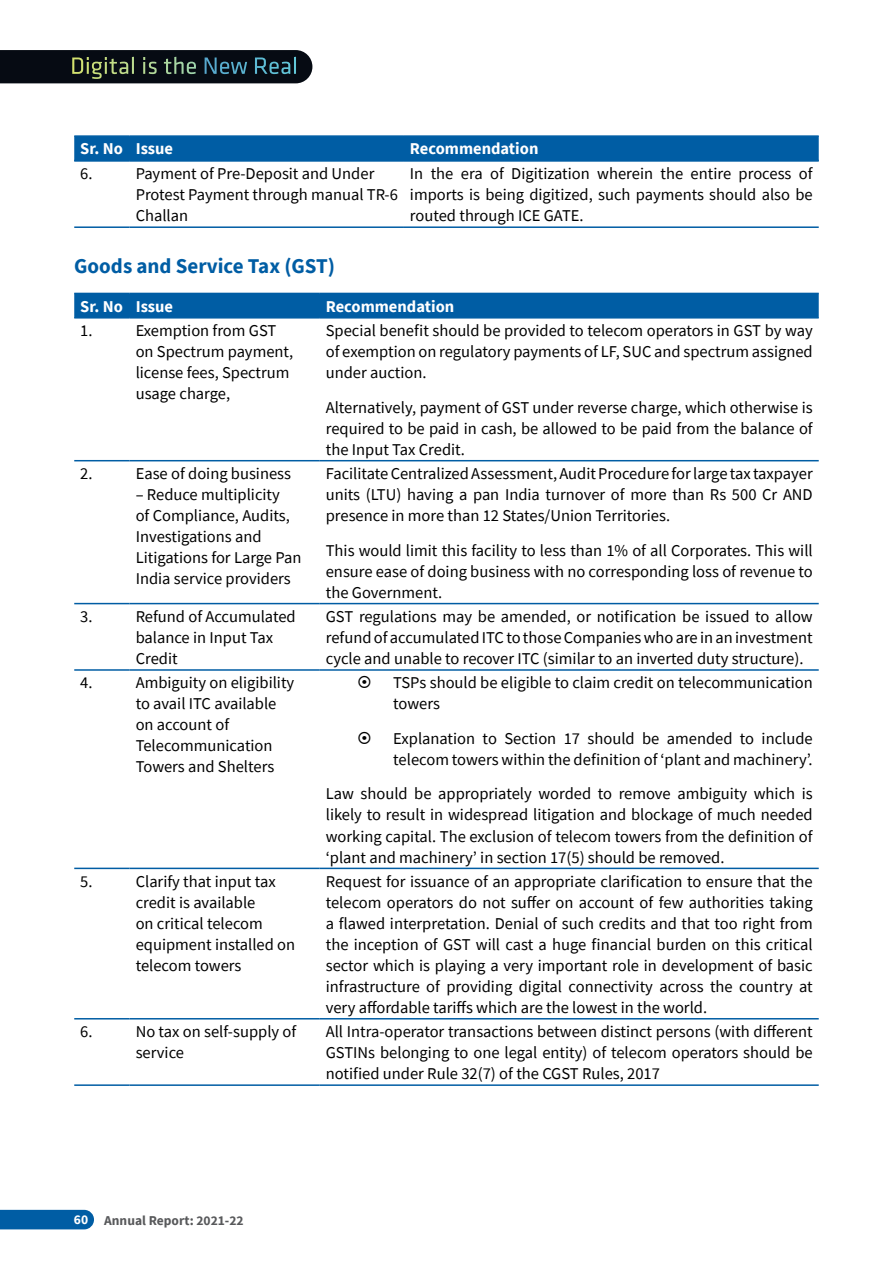
<style>
.page{position:relative;width:893px;height:1263px;background:#fff}
.page>*{position:absolute;margin:0;border:0;box-sizing:border-box;transform-origin:0 0}
.t1{font:700 21px "Source Sans Pro";color:#005da4}
.t2{font:16.5px/21px "Source Sans Pro";color:#000}
.t3{font:700 16.5px "Source Sans Pro";color:#fff}
.t4{font:700 13.5px "Source Sans Pro";color:#58595b}
.s1{color:#fff}
</style>
<div class="page">
<div style="left:0;top:1210px;width:94px;height:19px;background:#005da4"></div>
<svg style="left:0;top:50px;width:312px;height:33px;background:#172225"></svg>
<div style="left:74px;top:137px;width:745px;height:23px;background:#005da4"></div>
<hr style="left:74px;top:135px;width:56px;height:2px;background:#005da4">
<hr style="left:130px;top:135px;width:274px;height:2px;background:#005da4">
<hr style="left:404px;top:135px;width:415px;height:2px;background:#005da4">
<hr style="left:74px;top:160px;width:56px;height:2px;background:#005da4">
<hr style="left:130px;top:160px;width:274px;height:2px;background:#005da4">
<hr style="left:404px;top:160px;width:415px;height:2px;background:#005da4">
<hr style="left:74px;top:226px;width:56px;height:2px;background:#005da4">
<hr style="left:130px;top:226px;width:274px;height:2px;background:#005da4">
<hr style="left:404px;top:226px;width:415px;height:2px;background:#005da4">
<div style="left:74px;top:294px;width:745px;height:23px;background:#005da4"></div>
<hr style="left:74px;top:293px;width:56px;height:1px;background:#005da4">
<hr style="left:130px;top:293px;width:190px;height:1px;background:#005da4">
<hr style="left:320px;top:293px;width:499px;height:1px;background:#005da4">
<hr style="left:74px;top:317px;width:56px;height:2px;background:#005da4">
<hr style="left:130px;top:317px;width:190px;height:2px;background:#005da4">
<hr style="left:320px;top:317px;width:499px;height:2px;background:#005da4">
<hr style="left:74px;top:460px;width:56px;height:1px;background:#005da4">
<hr style="left:130px;top:460px;width:190px;height:1px;background:#005da4">
<hr style="left:320px;top:460px;width:499px;height:1px;background:#005da4">
<hr style="left:74px;top:603px;width:56px;height:1px;background:#005da4">
<hr style="left:130px;top:603px;width:190px;height:1px;background:#005da4">
<hr style="left:320px;top:603px;width:499px;height:1px;background:#005da4">
<hr style="left:74px;top:669px;width:56px;height:2px;background:#005da4">
<hr style="left:130px;top:669px;width:190px;height:2px;background:#005da4">
<hr style="left:320px;top:669px;width:499px;height:2px;background:#005da4">
<hr style="left:74px;top:868px;width:56px;height:1px;background:#005da4">
<hr style="left:130px;top:868px;width:190px;height:1px;background:#005da4">
<hr style="left:320px;top:868px;width:499px;height:1px;background:#005da4">
<hr style="left:74px;top:1018px;width:56px;height:1px;background:#005da4">
<hr style="left:130px;top:1018px;width:190px;height:1px;background:#005da4">
<hr style="left:320px;top:1018px;width:499px;height:1px;background:#005da4">
<hr style="left:74px;top:1084px;width:56px;height:2px;background:#005da4">
<hr style="left:130px;top:1084px;width:190px;height:2px;background:#005da4">
<hr style="left:320px;top:1084px;width:499px;height:2px;background:#005da4">
<p class="t3" style="left:80px;top:138px;width:94px">Sr. No Issue</p>
<p class="t3" style="left:410px;top:138px;width:130px">Recommendation</p>
<p class="t2" style="left:80px;top:163px;width:14px">6.</p>
<p class="t2" style="left:136px;top:163px;width:264px">Payment of Pre-Deposit and Under<br>Protest Payment through manual TR-6<br>Challan</p>
<p class="t2" style="left:410px;top:163px;width:404px;text-align:justify">In the era of Digitization wherein the entire process of imports is being digitized, such payments should also be routed through ICE GATE.</p>
<p class="t1" style="left:74px;top:251px;width:262px">Goods and Service Tax (GST)</p>
<p class="t3" style="left:80px;top:295px;width:94px">Sr. No Issue</p>
<p class="t3" style="left:326px;top:295px;width:130px">Recommendation</p>
<p class="t2" style="left:80px;top:320px;width:14px">1.</p>
<p class="t2" style="left:136px;top:320px;width:159px">Exemption from GST on Spectrum payment, license fees, Spectrum usage charge,</p>
<p class="t2" style="left:326px;top:320px;width:488px;text-align:justify">Special benefit should be provided to telecom operators in GST by way of exemption on regulatory payments of LF, SUC and spectrum assigned under auction.</p>
<p class="t2" style="left:326px;top:397px;width:488px;text-align:justify">Alternatively, payment of GST under reverse charge, which otherwise is required to be paid in cash, be allowed to be paid from the balance of the Input Tax Credit.</p>
<p class="t2" style="left:80px;top:463px;width:14px">2.</p>
<p class="t2" style="left:136px;top:463px;width:157px">Ease of doing business</p>
<p class="t2" style="left:136px;top:484px;width:167px">– Reduce multiplicity<br>of Compliance, Audits,<br>Investigations and<br>Litigations for Large Pan<br>India service providers</p>
<p class="t2" style="left:326px;top:463px;width:488px;text-align:justify">Facilitate Centralized Assessment, Audit Procedure for large tax taxpayer units (LTU) having a pan India turnover of more than Rs 500 Cr AND presence in more than 12 States/Union Territories.</p>
<p class="t2" style="left:326px;top:540px;width:488px;text-align:justify">This would limit this facility to less than 1% of all Corporates. This will ensure ease of doing business with no corresponding loss of revenue to the Government.</p>
<p class="t2" style="left:80px;top:606px;width:14px">3.</p>
<p class="t2" style="left:136px;top:606px;width:162px">Refund of Accumulated balance in Input Tax<br>Credit</p>
<p class="t2" style="left:326px;top:606px;width:488px;text-align:justify">GST regulations may be amended, or notification be issued to allow refund of accumulated ITC to those Companies who are in an investment cycle and unable to recover ITC (similar to an inverted duty structure).</p>
<p class="t2" style="left:80px;top:672px;width:14px">4.</p>
<p class="t2" style="left:136px;top:672px;width:160px">Ambiguity on eligibility to avail ITC available on account of<br>Telecommunication<br>Towers and Shelters</p>
<p class="t2" style="left:393px;top:672px;width:421px">TSPs should be eligible to claim credit on telecommunication towers</p>
<p class="t2" style="left:393px;top:728px;width:421px">Explanation to Section 17 should be amended to include telecom towers within the definition of ‘plant and machinery’.</p>
<p class="t2" style="left:326px;top:783px;width:488px;text-align:justify">Law should be appropriately worded to remove ambiguity which is likely to result in widespread litigation and blockage of much needed working capital. The exclusion of telecom towers from the definition of ‘plant and machinery’ in section 17(5) should be removed.</p>
<p class="t2" style="left:80px;top:871px;width:14px">5.</p>
<p class="t2" style="left:136px;top:871px;width:161px">Clarify that input tax credit is available<br>on critical telecom equipment installed on telecom towers</p>
<p class="t2" style="left:326px;top:871px;width:488px;text-align:justify">Request for issuance of an appropriate clarification to ensure that the telecom operators do not suffer on account of few authorities taking a flawed interpretation. Denial of such credits and that too right from the inception of GST will cast a huge financial burden on this critical sector which is playing a very important role in development of basic infrastructure of providing digital connectivity across the country at very affordable tariffs which are the lowest in the world.</p>
<p class="t2" style="left:80px;top:1021px;width:14px">6.</p>
<p class="t2" style="left:136px;top:1021px;width:162px">No tax on self-supply of service</p>
<p class="t2" style="left:326px;top:1021px;width:488px;text-align:justify">All Intra-operator transactions between distinct persons (with different GSTINs belonging to one legal entity) of telecom operators should be notified under Rule 32(7) of the CGST Rules, 2017</p>
<p class="t4" style="left:74px;top:1211px;width:171px"><span class="s1">60</span> Annual Report: 2021-22</p>
</div>
